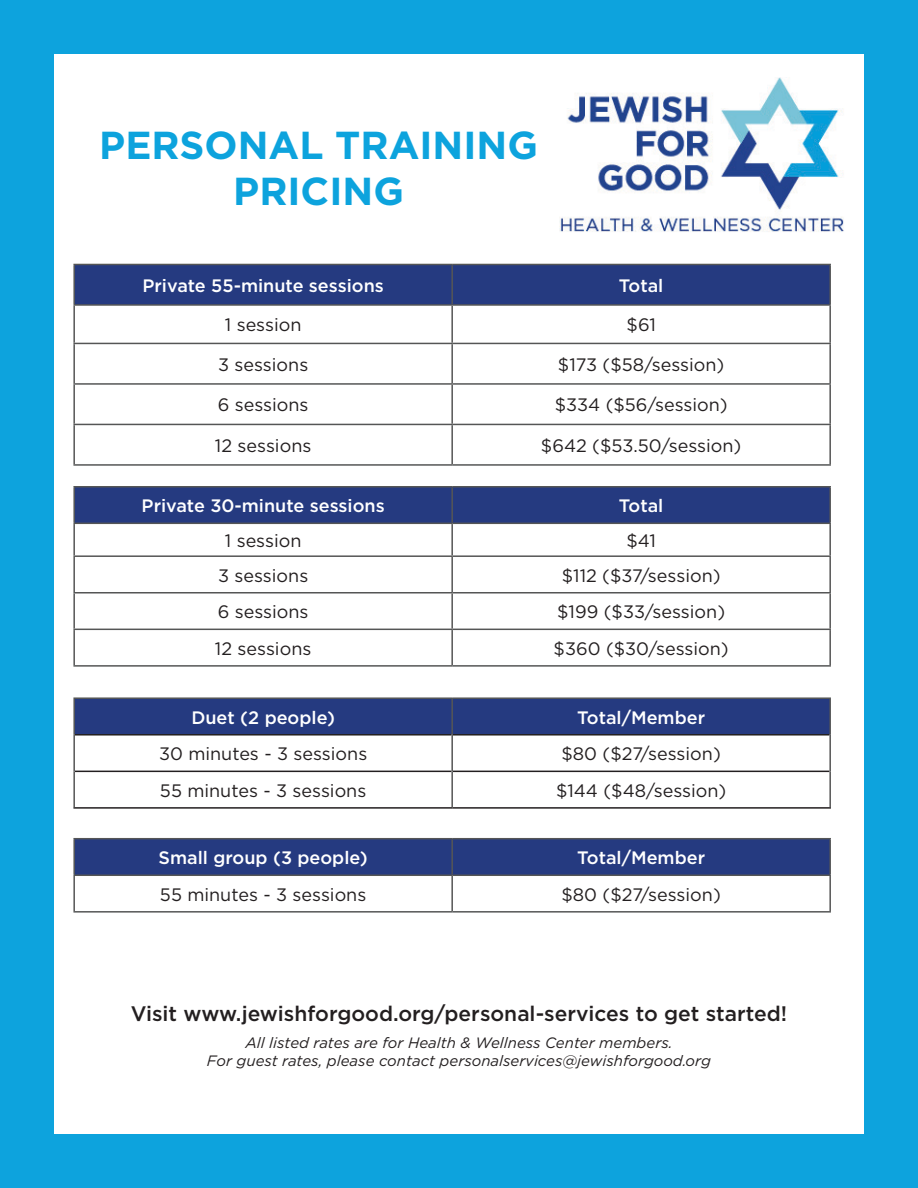
<style>
.page{position:relative;width:918px;height:1188px;background:#0da3dd}
.page>*{position:absolute;margin:0;border:0;box-sizing:border-box;transform-origin:0 0}
.t1{font:700 39px "Gotham";color:#0da3dd}
.t2{font:500 21px "Gotham";color:#231f20}
.t3{font:18px "Gotham";color:#231f20}
.t4{font:500 18px "Gotham";color:#fff}
.t5{font:italic 15px "Gotham";color:#231f20}
</style>
<div class="page">
<div style="left:54px;top:54px;width:810px;height:1080px;background:#fff"></div>
<div style="left:75px;top:265px;width:754px;height:39px;background:#253a80"></div>
<svg style="left:75px;top:342px;width:754px;height:84px"></svg>
<hr style="left:73px;top:264px;width:379px;height:1px;background:#555656">
<hr style="left:73px;top:265px;width:2px;height:39px;background:#555656">
<hr style="left:452px;top:264px;width:379px;height:1px;background:#555656">
<hr style="left:451px;top:265px;width:2px;height:39px;background:#555656">
<hr style="left:829px;top:265px;width:2px;height:39px;background:#555656">
<hr style="left:73px;top:304px;width:379px;height:2px;background:#555656">
<hr style="left:73px;top:306px;width:2px;height:37px;background:#555656">
<hr style="left:452px;top:304px;width:379px;height:2px;background:#555656">
<hr style="left:451px;top:306px;width:2px;height:37px;background:#555656">
<hr style="left:829px;top:306px;width:2px;height:37px;background:#555656">
<hr style="left:73px;top:343px;width:379px;height:1px;background:#555656">
<hr style="left:73px;top:344px;width:2px;height:39px;background:#555656">
<hr style="left:452px;top:343px;width:379px;height:1px;background:#555656">
<hr style="left:451px;top:344px;width:2px;height:39px;background:#555656">
<hr style="left:829px;top:344px;width:2px;height:39px;background:#555656">
<hr style="left:73px;top:383px;width:379px;height:2px;background:#555656">
<hr style="left:73px;top:385px;width:2px;height:39px;background:#555656">
<hr style="left:452px;top:383px;width:379px;height:2px;background:#555656">
<hr style="left:451px;top:385px;width:2px;height:39px;background:#555656">
<hr style="left:829px;top:385px;width:2px;height:39px;background:#555656">
<hr style="left:73px;top:424px;width:379px;height:1px;background:#555656">
<hr style="left:73px;top:425px;width:2px;height:39px;background:#555656">
<hr style="left:452px;top:424px;width:379px;height:1px;background:#555656">
<hr style="left:451px;top:425px;width:2px;height:39px;background:#555656">
<hr style="left:829px;top:425px;width:2px;height:39px;background:#555656">
<hr style="left:73px;top:464px;width:379px;height:2px;background:#555656">
<hr style="left:452px;top:464px;width:379px;height:2px;background:#555656">
<div style="left:75px;top:488px;width:754px;height:35px;background:#253a80"></div>
<svg style="left:75px;top:628px;width:754px;height:3px"></svg>
<hr style="left:73px;top:486px;width:379px;height:2px;background:#555656">
<hr style="left:73px;top:488px;width:2px;height:35px;background:#555656">
<hr style="left:452px;top:486px;width:379px;height:2px;background:#555656">
<hr style="left:451px;top:488px;width:2px;height:35px;background:#555656">
<hr style="left:829px;top:488px;width:2px;height:35px;background:#555656">
<hr style="left:73px;top:523px;width:379px;height:1px;background:#555656">
<hr style="left:73px;top:524px;width:2px;height:31px;background:#555656">
<hr style="left:452px;top:523px;width:379px;height:1px;background:#555656">
<hr style="left:451px;top:524px;width:2px;height:31px;background:#555656">
<hr style="left:829px;top:524px;width:2px;height:31px;background:#555656">
<hr style="left:73px;top:555px;width:379px;height:2px;background:#555656">
<hr style="left:73px;top:557px;width:2px;height:35px;background:#555656">
<hr style="left:452px;top:555px;width:379px;height:2px;background:#555656">
<hr style="left:451px;top:557px;width:2px;height:35px;background:#555656">
<hr style="left:829px;top:557px;width:2px;height:35px;background:#555656">
<hr style="left:73px;top:592px;width:379px;height:2px;background:#555656">
<hr style="left:73px;top:594px;width:2px;height:35px;background:#555656">
<hr style="left:452px;top:592px;width:379px;height:2px;background:#555656">
<hr style="left:451px;top:594px;width:2px;height:35px;background:#555656">
<hr style="left:829px;top:594px;width:2px;height:35px;background:#555656">
<hr style="left:73px;top:629px;width:379px;height:1px;background:#555656">
<hr style="left:73px;top:630px;width:2px;height:35px;background:#555656">
<hr style="left:452px;top:629px;width:379px;height:1px;background:#555656">
<hr style="left:451px;top:630px;width:2px;height:35px;background:#555656">
<hr style="left:829px;top:630px;width:2px;height:35px;background:#555656">
<hr style="left:73px;top:665px;width:379px;height:2px;background:#555656">
<hr style="left:452px;top:665px;width:379px;height:2px;background:#555656">
<div style="left:75px;top:699px;width:754px;height:35px;background:#253a80"></div>
<svg style="left:75px;top:770px;width:754px;height:3px"></svg>
<hr style="left:75px;top:734px;width:376px;height:2px;background:#231f20">
<hr style="left:453px;top:734px;width:376px;height:2px;background:#231f20">
<hr style="left:75px;top:771px;width:376px;height:1px;background:#231f20">
<hr style="left:453px;top:771px;width:376px;height:1px;background:#231f20">
<hr style="left:73px;top:807px;width:379px;height:2px;background:#231f20">
<hr style="left:452px;top:807px;width:379px;height:2px;background:#231f20">
<hr style="left:73px;top:697px;width:379px;height:2px;background:#555656">
<hr style="left:73px;top:699px;width:2px;height:36px;background:#555656">
<hr style="left:452px;top:697px;width:379px;height:2px;background:#555656">
<hr style="left:451px;top:699px;width:2px;height:36px;background:#555656">
<hr style="left:829px;top:699px;width:2px;height:36px;background:#555656">
<hr style="left:73px;top:735px;width:2px;height:36px;background:#555656">
<hr style="left:451px;top:735px;width:2px;height:36px;background:#555656">
<hr style="left:829px;top:735px;width:2px;height:36px;background:#555656">
<hr style="left:73px;top:771px;width:2px;height:36px;background:#555656">
<hr style="left:451px;top:771px;width:2px;height:36px;background:#555656">
<hr style="left:829px;top:771px;width:2px;height:36px;background:#555656">
<div style="left:75px;top:839px;width:754px;height:36px;background:#253a80"></div>
<hr style="left:73px;top:838px;width:379px;height:1px;background:#555656">
<hr style="left:73px;top:839px;width:2px;height:36px;background:#555656">
<hr style="left:452px;top:838px;width:379px;height:1px;background:#555656">
<hr style="left:451px;top:839px;width:2px;height:36px;background:#555656">
<hr style="left:829px;top:839px;width:2px;height:36px;background:#555656">
<hr style="left:73px;top:875px;width:379px;height:1px;background:#555656">
<hr style="left:73px;top:876px;width:2px;height:35px;background:#555656">
<hr style="left:452px;top:875px;width:379px;height:1px;background:#555656">
<hr style="left:451px;top:876px;width:2px;height:35px;background:#555656">
<hr style="left:829px;top:876px;width:2px;height:35px;background:#555656">
<hr style="left:73px;top:911px;width:379px;height:2px;background:#555656">
<hr style="left:452px;top:911px;width:379px;height:2px;background:#555656">
<img style="left:559px;top:78px;width:285px;height:154px">
<p class="t1" style="left:99px;top:119px;width:440px">PERSONAL TRAINING</p>
<p class="t1" style="left:233px;top:166px;width:172px">PRICING</p>
<p class="t4" style="left:143px;top:274px;width:243px">Private 55-minute sessions</p>
<p class="t4" style="left:619px;top:274px;width:46px">Total</p>
<p class="t3" style="left:225px;top:314px;width:78px">1 session</p>
<p class="t3" style="left:627px;top:314px;width:31px">$61</p>
<p class="t3" style="left:218px;top:353px;width:92px">3 sessions</p>
<p class="t3" style="left:558px;top:353px;width:168px">$173 ($58/session)</p>
<p class="t3" style="left:218px;top:393px;width:92px">6 sessions</p>
<p class="t3" style="left:555px;top:393px;width:174px">$334 ($56/session)</p>
<p class="t3" style="left:215px;top:434px;width:98px">12 sessions</p>
<p class="t3" style="left:541px;top:434px;width:202px">$642 ($53.50/session)</p>
<p class="t4" style="left:142px;top:494px;width:245px">Private 30-minute sessions</p>
<p class="t4" style="left:619px;top:494px;width:46px">Total</p>
<p class="t3" style="left:225px;top:529px;width:78px">1 session</p>
<p class="t3" style="left:626px;top:529px;width:31px">$41</p>
<p class="t3" style="left:218px;top:564px;width:92px">3 sessions</p>
<p class="t3" style="left:562px;top:564px;width:160px">$112 ($37/session)</p>
<p class="t3" style="left:218px;top:600px;width:92px">6 sessions</p>
<p class="t3" style="left:557px;top:600px;width:169px">$199 ($33/session)</p>
<p class="t3" style="left:215px;top:637px;width:98px">12 sessions</p>
<p class="t3" style="left:554px;top:637px;width:177px">$360 ($30/session)</p>
<p class="t4" style="left:191px;top:706px;width:145px">Duet (2 people)</p>
<p class="t4" style="left:577px;top:706px;width:129px">Total/Member</p>
<p class="t3" style="left:159px;top:742px;width:210px">30 minutes - 3 sessions</p>
<p class="t3" style="left:562px;top:742px;width:161px">$80 ($27/session)</p>
<p class="t3" style="left:160px;top:779px;width:208px">55 minutes - 3 sessions</p>
<p class="t3" style="left:556px;top:779px;width:172px">$144 ($48/session)</p>
<p class="t4" style="left:159px;top:846px;width:211px">Small group (3 people)</p>
<p class="t4" style="left:577px;top:846px;width:129px">Total/Member</p>
<p class="t3" style="left:160px;top:883px;width:208px">55 minutes - 3 sessions</p>
<p class="t3" style="left:562px;top:883px;width:161px">$80 ($27/session)</p>
<p class="t2" style="left:131px;top:1000px;width:658px">Visit www.jewishforgood.org/personal-services to get started!</p>
<p class="t5" style="left:245px;top:1033px;width:429px">All listed rates are for Health &amp; Wellness Center members.</p>
<p class="t5" style="left:207px;top:1051px;width:506px">For guest rates, please contact personalservices@jewishforgood.org</p>
</div>
